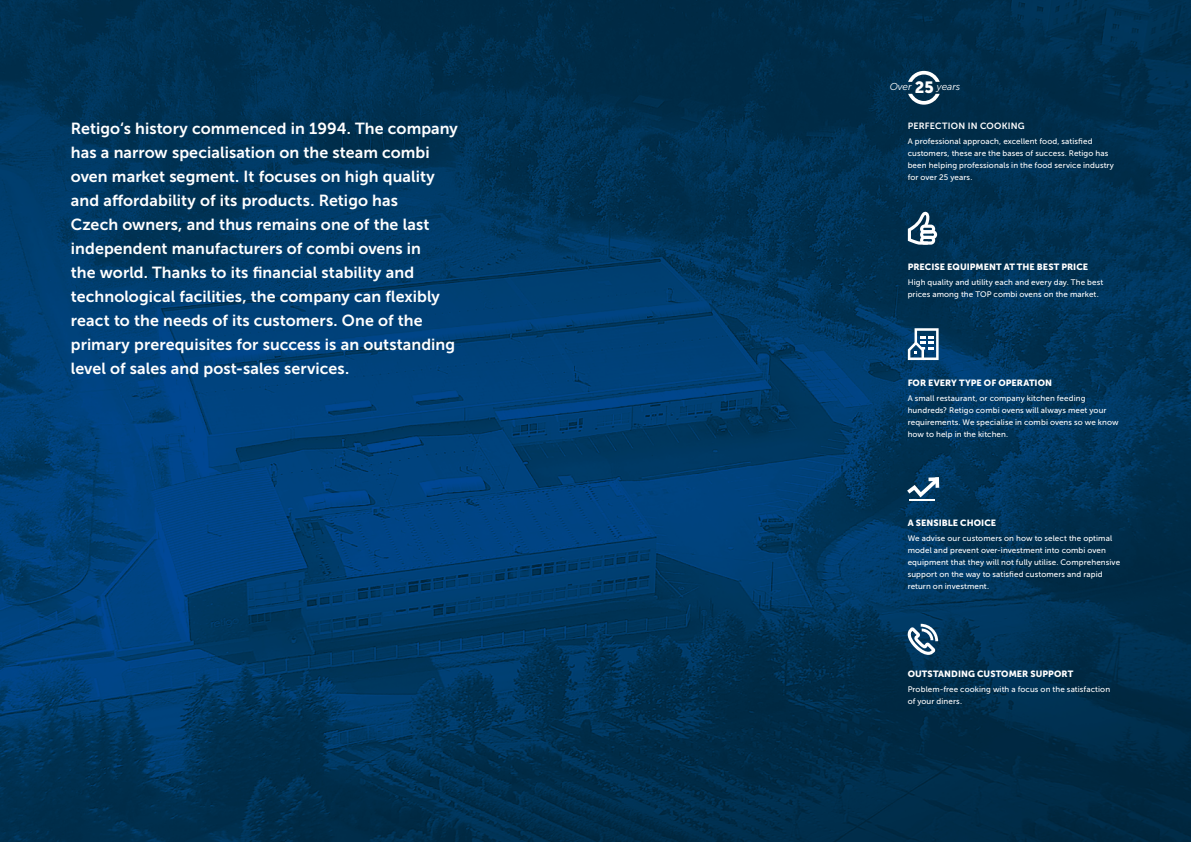
<style>
.page{position:relative;width:1191px;height:842px;background:#fff}
.page>*{position:absolute;margin:0;border:0;box-sizing:border-box;transform-origin:0 0}
.t1{font:16px/24px "Museo Sans 700";letter-spacing:.005em;color:#fff}
.t2{font:italic 10px "Museo Sans 300";color:#fff}
.t3{font:9px "Museo Sans 900";letter-spacing:.005em;color:#fff}
.t4{font:9px "Museo Sans 700";letter-spacing:.025em;color:#fff}
.t5{font:8px/12px "Museo Sans 500";letter-spacing:.015em;color:#fff}
.s1{font-family:"Museo Sans 900";font-style:normal;font-size:16.3px}
</style>
<div class="page">
<img style="left:0;top:0;width:1191px;height:842px">
<svg style="left:908px;top:212px;width:29px;height:33px"></svg>
<svg style="left:908px;top:328px;width:30px;height:32px"></svg>
<svg style="left:907px;top:477px;width:32px;height:24px"></svg>
<svg style="left:907px;top:624px;width:31px;height:31px"></svg>
<svg style="left:908px;top:94px;width:31px;height:11px"></svg>
<svg style="left:908px;top:71px;width:31px;height:11px"></svg>
<p class="t2" style="left:889px;top:81px;width:72px">Over <span class="s1">25</span> years</p>
<p class="t1" style="left:71px;top:116px;width:388px">Retigo‘s history commenced in 1994. The company has a narrow specialisation on the steam combi oven market segment. It focuses on high quality and affordability of its products. Retigo has<br>Czech owners, and thus remains one of the last independent manufacturers of combi ovens in<br>the world. Thanks to its financial stability and technological facilities, the company can flexibly react to the needs of its customers. One of the primary prerequisites for success is an outstanding level of sales and post-sales services.</p>
<p class="t4" style="left:907px;top:121px;width:119px">PERFECTION IN COOKING</p>
<p class="t5" style="left:907px;top:135px;width:208px">A professional approach, excellent food, satisfied customers, these are the bases of success. Retigo has been helping professionals in the food service industry for over 25 years.</p>
<p class="t3" style="left:907px;top:262px;width:182px">PRECISE EQUIPMENT AT THE BEST PRICE</p>
<p class="t5" style="left:907px;top:276px;width:197px">High quality and utility each and every day. The best prices among the TOP combi ovens on the market.</p>
<p class="t3" style="left:907px;top:378px;width:146px">FOR EVERY TYPE OF OPERATION</p>
<p class="t5" style="left:907px;top:392px;width:213px">A small restaurant, or company kitchen feeding hundreds? Retigo combi ovens will always meet your requirements. We specialise in combi ovens so we know how to help in the kitchen.</p>
<p class="t3" style="left:907px;top:517px;width:90px">A SENSIBLE CHOICE</p>
<p class="t5" style="left:907px;top:532px;width:214px">We advise our customers on how to select the optimal model and prevent over-investment into combi oven equipment that they will not fully utilise. Comprehensive support on the way to satisfied customers and rapid return on investment.</p>
<p class="t3" style="left:907px;top:669px;width:167px">OUTSTANDING CUSTOMER SUPPORT</p>
<p class="t5" style="left:907px;top:683px;width:204px">Problem-free cooking with a focus on the satisfaction of your diners.</p>
</div>
